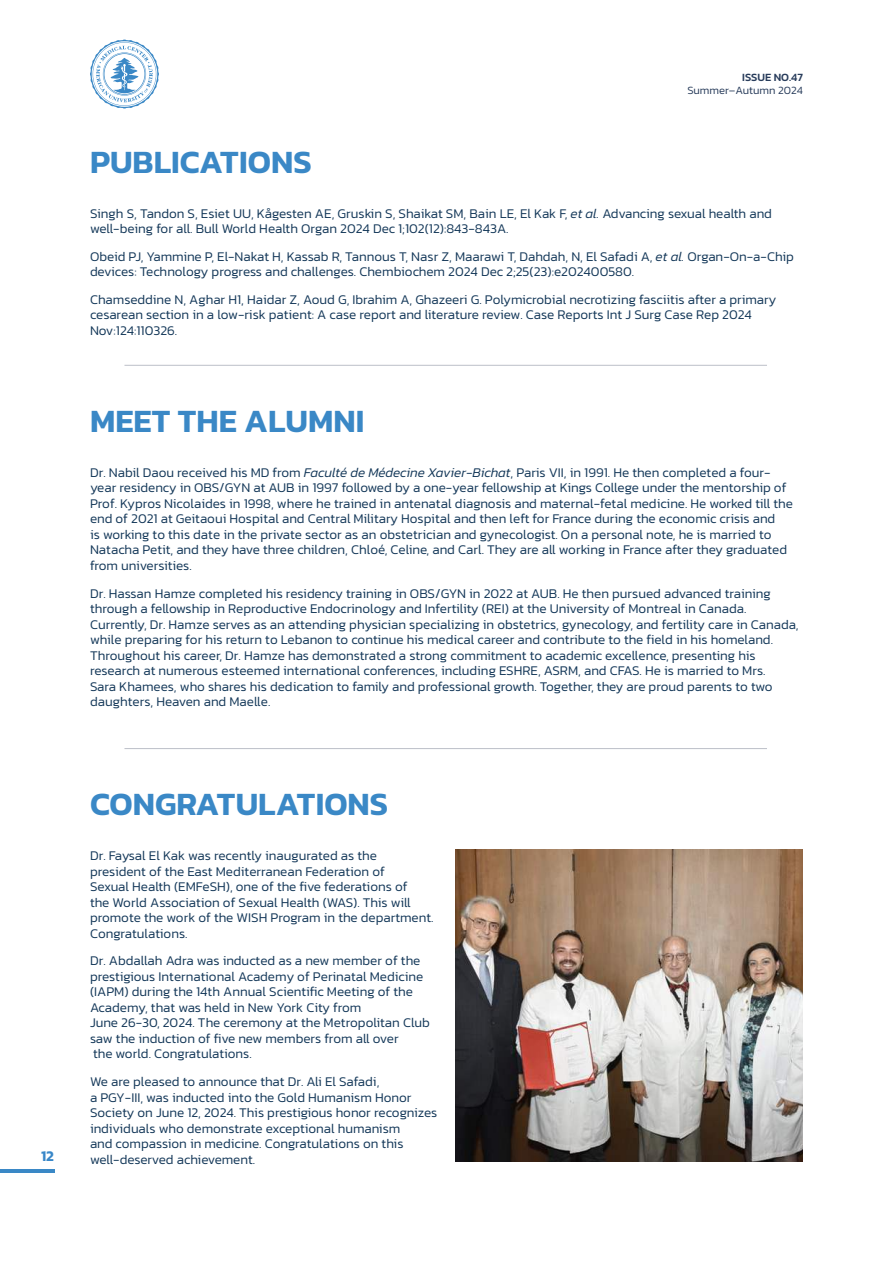
<style>
.page{position:relative;width:893px;height:1263px;background:#fff}
.page>*{position:absolute;margin:0;border:0;box-sizing:border-box;transform-origin:0 0}
.t1{font:600 33px "Kanit";color:#3a88c6}
.t2{font:600 15px "Kanit";color:#3887c8}
.t3{font:300 13.5px/15.6px "Kanit";color:#143859}
.t4{font:300 11.25px "Kanit";color:#283c5b}
.t5{font:500 11.25px "Kanit";color:#283c5b}
.s1{font-style:italic}
</style>
<div class="page">
<hr style="left:0;top:1169px;width:54px;height:3px;background:#3a88c6">
<svg style="left:90px;top:40px;width:69px;height:69px"></svg>
<hr style="left:124px;top:365px;width:643px;height:1px;background:#bcbfc8">
<hr style="left:124px;top:748px;width:643px;height:1px;background:#bcbfc8">
<img style="left:455px;top:850px;width:348px;height:311px">
<p class="t2" style="left:41px;top:1147px;width:14px">12</p>
<p class="t5" style="left:742px;top:71px;width:62px">ISSUE NO.47</p>
<p class="t4" style="left:687px;top:84px;width:117px">Summer–Autumn 2024</p>
<h1 class="t1" style="left:90px;top:142px;width:223px">PUBLICATIONS</h1>
<p class="t3" style="left:90px;top:207px;width:683px">Singh S, Tandon S, Esiet UU, Kågesten AE, Gruskin S, Shaikat SM, Bain LE, El Kak F, <span class="s1">et al.</span> Advancing sexual health and well-being for all. Bull World Health Organ 2024 Dec 1;102(12):843-843A.</p>
<p class="t3" style="left:90px;top:250px;width:705px">Obeid PJ, Yammine P, El-Nakat H, Kassab R, Tannous T, Nasr Z, Maarawi T, Dahdah, N, El Safadi A, <span class="s1">et al.</span> Organ-On-a-Chip devices: Technology progress and challenges. Chembiochem 2024 Dec 2;25(23):e202400580.</p>
<p class="t3" style="left:90px;top:293px;width:688px">Chamseddine N, Aghar H1, Haidar Z, Aoud G, Ibrahim A, Ghazeeri G. Polymicrobial necrotizing fasciitis after a primary cesarean section in a low-risk patient: A case report and literature review. Case Reports Int J Surg Case Rep 2024<br>Nov:124:110326.</p>
<h1 class="t1" style="left:90px;top:401px;width:276px">MEET THE ALUMNI</h1>
<p class="t3" style="left:90px;top:466px;width:704px">Dr. Nabil Daou received his MD from <span class="s1">Faculté de Médecine Xavier-Bichat</span>, Paris VII, in 1991. He then completed a four&shy;year residency in OBS/GYN at AUB in 1997 followed by a one-year fellowship at Kings College under the mentorship of Prof. Kypros Nicolaides in 1998, where he trained in antenatal diagnosis and maternal-fetal medicine. He worked till the end of 2021 at Geitaoui Hospital and Central Military Hospital and then left for France during the economic crisis and<br>is working to this date in the private sector as an obstetrician and gynecologist. On a personal note, he is married to Natacha Petit, and they have three children, Chloé, Celine, and Carl. They are all working in France after they graduated from universities.</p>
<p class="t3" style="left:90px;top:586px;width:710px">Dr. Hassan Hamze completed his residency training in OBS/GYN in 2022 at AUB. He then pursued advanced training through a fellowship in Reproductive Endocrinology and Infertility (REI) at the University of Montreal in Canada.<br>Currently, Dr. Hamze serves as an attending physician specializing in obstetrics, gynecology, and fertility care in Canada, while preparing for his return to Lebanon to continue his medical career and contribute to the field in his homeland.<br>Throughout his career, Dr. Hamze has demonstrated a strong commitment to academic excellence, presenting his research at numerous esteemed international conferences, including ESHRE, ASRM, and CFAS. He is married to Mrs.<br>Sara Khamees, who shares his dedication to family and professional growth. Together, they are proud parents to two daughters, Heaven and Maelle.</p>
<h1 class="t1" style="left:90px;top:784px;width:300px">CONGRATULATIONS</h1>
<p class="t3" style="left:90px;top:849px;width:345px">Dr. Faysal El Kak was recently inaugurated as the president of the East Mediterranean Federation of<br>Sexual Health (EMFeSH), one of the five federations of<br>the World Association of Sexual Health (WAS). This will promote the work of the WISH Program in the department.<br>Congratulations.</p>
<p class="t3" style="left:90px;top:954px;width:341px">Dr. Abdallah Adra was inducted as a new member of the prestigious International Academy of Perinatal Medicine (IAPM) during the 14th Annual Scientific Meeting of the Academy, that was held in New York City from<br>June 26-30, 2024. The ceremony at the Metropolitan Club saw the induction of five new members from all over<br>the world. Congratulations.</p>
<p class="t3" style="left:90px;top:1075px;width:349px">We are pleased to announce that Dr. Ali El Safadi,<br>a PGY-III, was inducted into the Gold Humanism Honor Society on June 12, 2024. This prestigious honor recognizes individuals who demonstrate exceptional humanism<br>and compassion in medicine. Congratulations on this well-deserved achievement.</p>
</div>
